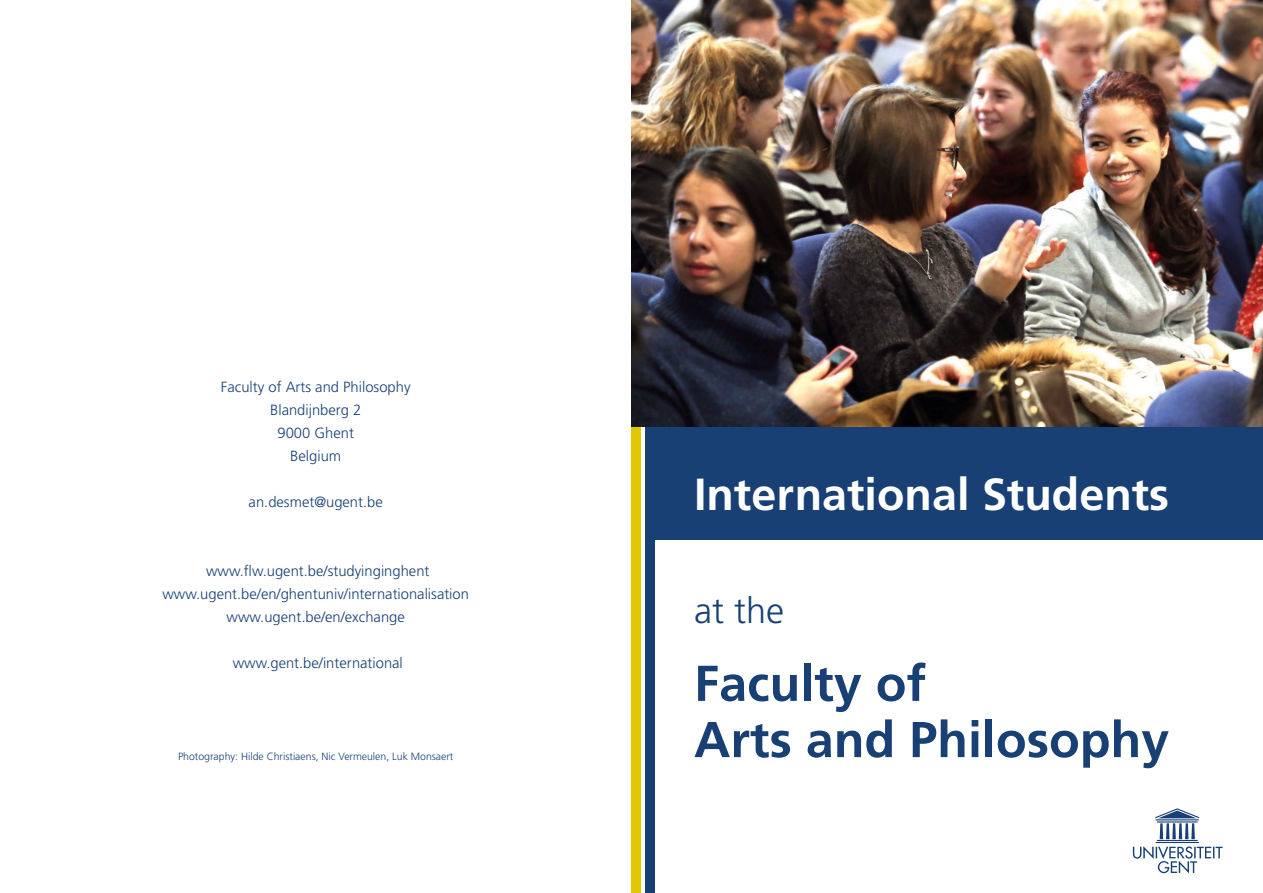
<style>
.page{position:relative;width:1263px;height:893px;background:#fff}
.page>*{position:absolute;margin:0;border:0;box-sizing:border-box;transform-origin:0 0}
.t1{font:700 50.25px/56.2px "Frutiger LT Std";color:#184074}
.t2{font:700 45px "Frutiger LT Std";color:#fff}
.t3{font:300 36px "Frutiger LT Std";color:#184074}
.t4{font:300 14.85px/23px "Frutiger LT Std";color:#184074;text-align:center}
.t5{font:300 10.5px "Frutiger LT Std";color:#184074}
</style>
<div class="page">
<div style="left:652px;top:415px;width:611px;height:124px;background:#184074"></div>
<div style="left:631px;top:421px;width:10px;height:472px;background:#e0c900"></div>
<div style="left:645px;top:421px;width:10px;height:472px;background:#184074"></div>
<img style="left:631px;top:0;width:632px;height:426px">
<svg style="left:1133px;top:808px;width:89px;height:65px"></svg>
<p class="t4" style="left:221px;top:376px;width:191px">Faculty of Arts and Philosophy<br>Blandijnberg 2<br>9000 Ghent<br>Belgium</p>
<p class="t4" style="left:249px;top:491px;width:136px">an.desmet@ugent.be</p>
<p class="t4" style="left:162px;top:560px;width:308px">www.flw.ugent.be/studyinginghent www.ugent.be/en/ghentuniv/internationalisation www.ugent.be/en/exchange</p>
<p class="t4" style="left:233px;top:652px;width:172px">www.gent.be/international</p>
<p class="t5" style="left:178px;top:750px;width:277px">Photography: Hilde Christiaens, Nic Vermeulen, Luk Monsaert</p>
<h2 class="t2" style="left:694px;top:468px;width:477px">International Students</h2>
<h3 class="t3" style="left:694px;top:591px;width:92px">at the</h3>
<h1 class="t1" style="left:694px;top:655px;width:477px">Faculty of<br>Arts and Philosophy</h1>
</div>
